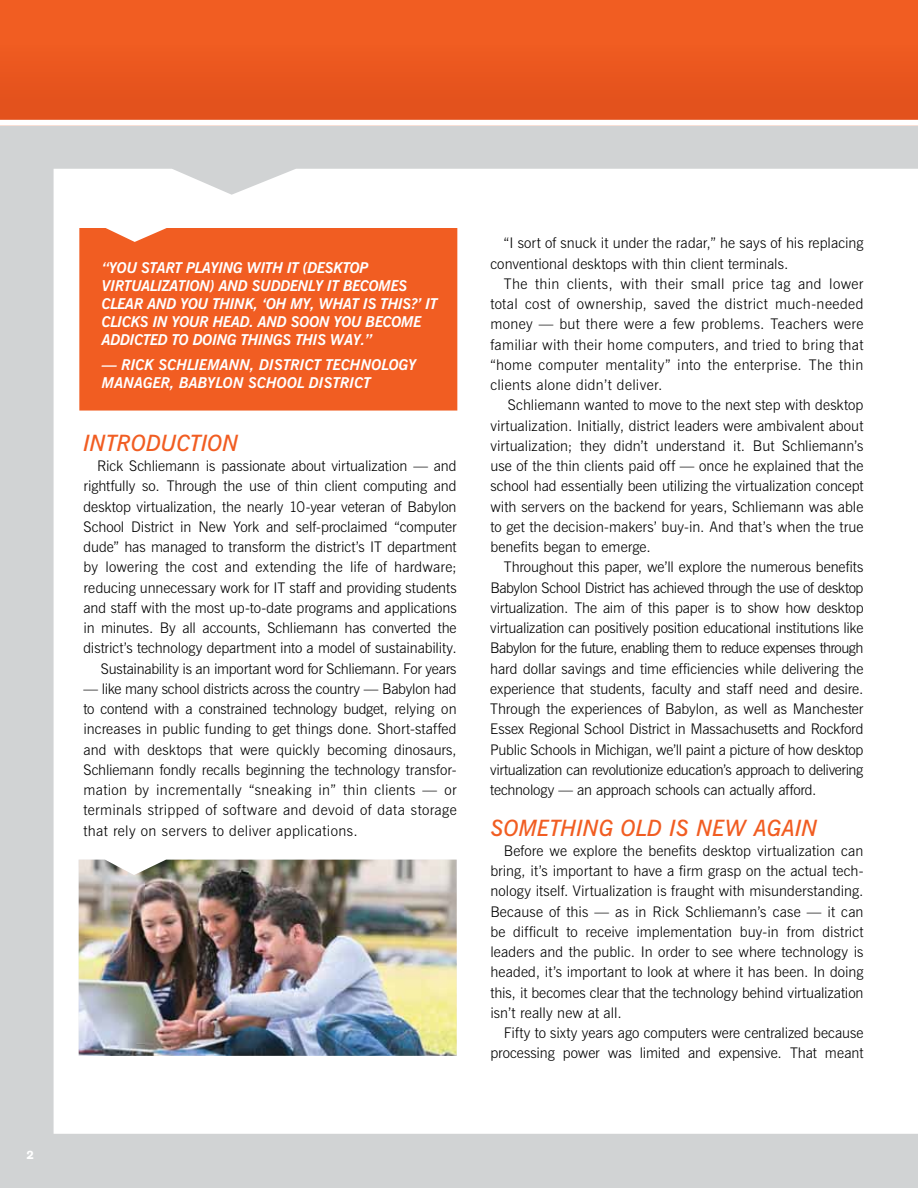
<style>
.page{position:relative;width:918px;height:1188px;background:#fff}
.page>*{position:absolute;margin:0;border:0;box-sizing:border-box;transform-origin:0 0}
.t1{font:italic 600 22.5px "News Gothic BT";letter-spacing:-.005em;color:#f15d22}
.t2{font:italic 700 15px/18px "News Gothic BT";letter-spacing:-.02em;color:#fff}
.t3{font:italic 700 15px/18px "News Gothic BT";color:#fff}
.t4{font:300 14.7px/20.2px "News Gothic BT";letter-spacing:-.005em;color:#000;text-align:justify}
.t5{font:12px "Gothic 725 BT Black A";color:#fff}
</style>
<div class="page">
<div style="left:0;top:105px;width:918px;height:1083px;background:#d1d3d4"></div>
<div style="left:54px;top:169px;width:864px;height:965px;background:#fff"></div>
<div style="left:0;top:0;width:918px;height:125px;background:#ec5920"></div>
<div style="left:0;top:120px;width:918px;height:6px;background:#fff"></div>
<hr style="left:917px;top:0;width:1px;height:125px;background:#ed5a20">
<div style="left:79px;top:228px;width:378px;height:183px;background:#f15d22"></div>
<img style="left:79px;top:860px;width:378px;height:196px">
<p class="t5" style="left:27px;top:1147px;width:9px">2</p>
<p class="t2" style="left:102px;top:259px;width:337px">“YOU START PLAYING WITH IT (DESKTOP VIRTUALIZATION) AND SUDDENLY IT BECOMES CLEAR AND YOU THINK, ‘OH MY, WHAT IS THIS?’ IT CLICKS IN YOUR HEAD. AND SOON YOU BECOME ADDICTED TO DOING THINGS THIS WAY.”</p>
<p class="t3" style="left:102px;top:355px;width:316px">— RICK SCHLIEMANN, DISTRICT TECHNOLOGY<br>MANAGER, BABYLON SCHOOL DISTRICT</p>
<h1 class="t1" style="left:84px;top:429px;width:157px">INTRODUCTION</h1>
<p class="t4" style="left:84px;top:456px;width:375px;text-align:right">Rick Schliemann is passionate about virtualization — and rightfully so. Through the use of thin client computing and desktop virtualization, the nearly 10-year veteran of Babylon School District in New York and self-proclaimed “computer dude” has managed to transform the district’s IT department by lowering the cost and extending the life of hardware; reducing unnecessary work for IT staff and providing students and staff with the most up-to-date programs and applications in minutes. By all accounts, Schliemann has converted the district’s technology department into a model of sustainability.<br>Sustainability is an important word for Schliemann. For years</p>
<p class="t4" style="left:83px;top:678px;width:375px">— like many school districts across the country — Babylon had to contend with a constrained technology budget, relying on increases in public funding to get things done. Short-staffed and with desktops that were quickly becoming dinosaurs, Schliemann fondly recalls beginning the technology transfor&shy;mation by incrementally “sneaking in” thin clients — or terminals stripped of software and devoid of data storage that rely on servers to deliver applications.</p>
<p class="t4" style="left:490px;top:233px;width:375px;text-indent:13px">“I sort of snuck it under the radar,” he says of his replacing conventional desktops with thin client terminals.</p>
<p class="t4" style="left:490px;top:273px;width:375px;text-indent:13px">The thin clients, with their small price tag and lower total cost of ownership, saved the district much-needed money — but there were a few problems. Teachers were familiar with their home computers, and tried to bring that “home computer mentality” into the enterprise. The thin clients alone didn’t deliver.</p>
<p class="t4" style="left:490px;top:395px;width:375px;text-indent:18px">Schliemann wanted to move to the next step with desktop virtualization. Initially, district leaders were ambivalent about virtualization; they didn’t understand it. But Schliemann’s use of the thin clients paid off — once he explained that the school had essentially been utilizing the virtualization concept with servers on the backend for years, Schliemann was able to get the decision-makers’ buy-in. And that’s when the true benefits began to emerge.</p>
<p class="t4" style="left:490px;top:557px;width:375px;text-indent:14px">Throughout this paper, we’ll explore the numerous benefits Babylon School District has achieved through the use of desktop virtualization. The aim of this paper is to show how desktop virtualization can positively position educational institutions like Babylon for the future, enabling them to reduce expenses through hard dollar savings and time efficiencies while delivering the experience that students, faculty and staff need and desire.<br>Through the experiences of Babylon, as well as M anchester Essex Regional School District in M assachusetts and Rockford Public Schools in M ichigan, we’ll paint a picture of how desktop virtualization can revolutionize education’s approach to delivering technology — an approach schools can actually afford.</p>
<h1 class="t1" style="left:490px;top:814px;width:329px">SOMETHING OLD IS NEW AGAIN</h1>
<p class="t4" style="left:490px;top:840px;width:375px;text-indent:14px">Before we explore the benefits desktop virtualization can bring, it’s important to have a firm grasp on the actual tech&shy;nology itself. Virtualization is fraught with misunderstanding.<br>Because of this — as in Rick Schliemann’s case — it can be difficult to receive implementation buy-in from district leaders and the public. In order to see where technology is headed, it’s important to look at where it has been. In doing this, it becomes clear that the technology behind virtualization isn’t really new at all.</p>
<p class="t4" style="left:490px;top:1023px;width:375px;text-align:right">Fifty to sixty years ago computers were centralized because processing power was limited and expensive. That meant</p>
</div>
